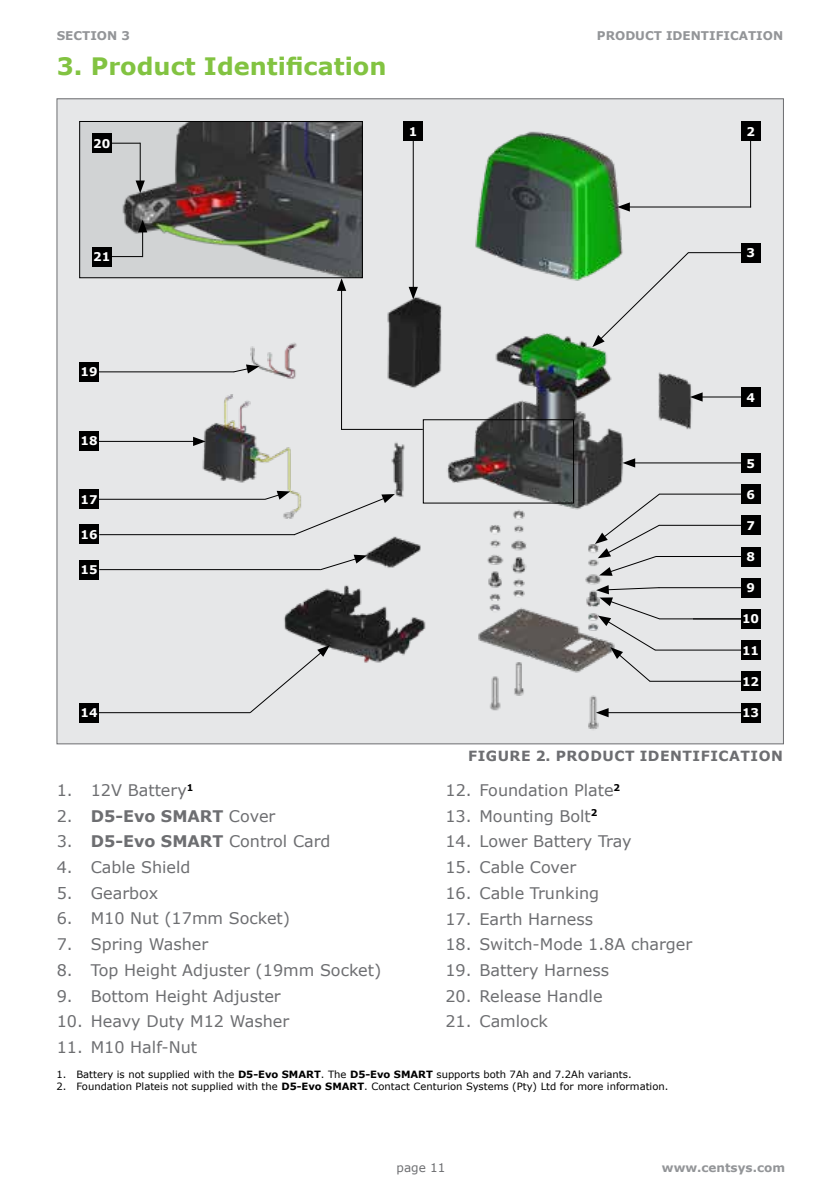
<style>
.page{position:relative;width:840px;height:1191px;background:#fff}
.page>*{position:absolute;margin:0;border:0;box-sizing:border-box;transform-origin:0 0}
.t1{font:700 24px "Verdana";color:#82c341}
.t2{font:16px "Verdana";color:#6d6e71}
.t3{font:700 16px "Verdana";color:#6d6e71}
.t4{font:700 14px "Verdana";letter-spacing:.035em;color:#6d6e71}
.t5{font:700 12px "Verdana";color:#939598}
.t6{font:700 12px "Verdana";color:#fff}
.t7{font:12px "Verdana";color:#6d6e71}
.t8{font:10px "Verdana";color:#000}
.s1{font-weight:400}
.s2{font-weight:700}
</style>
<div class="page">
<img style="left:58px;top:100px;width:723px;height:642px">
<div style="left:403px;top:121px;width:20px;height:20px;background:#000"></div>
<div style="left:740px;top:121px;width:20px;height:20px;background:#000"></div>
<div style="left:740px;top:243px;width:20px;height:19px;background:#000"></div>
<div style="left:740px;top:453px;width:20px;height:20px;background:#000"></div>
<div style="left:740px;top:387px;width:20px;height:20px;background:#000"></div>
<div style="left:740px;top:484px;width:20px;height:20px;background:#000"></div>
<div style="left:740px;top:515px;width:20px;height:20px;background:#000"></div>
<div style="left:740px;top:546px;width:20px;height:20px;background:#000"></div>
<div style="left:740px;top:578px;width:20px;height:19px;background:#000"></div>
<div style="left:740px;top:702px;width:20px;height:20px;background:#000"></div>
<div style="left:740px;top:671px;width:20px;height:20px;background:#000"></div>
<div style="left:79px;top:702px;width:20px;height:20px;background:#000"></div>
<div style="left:79px;top:362px;width:20px;height:20px;background:#000"></div>
<div style="left:79px;top:431px;width:20px;height:19px;background:#000"></div>
<div style="left:79px;top:489px;width:20px;height:20px;background:#000"></div>
<hr style="left:412px;top:140px;width:1px;height:150px;background:#000">
<svg style="left:408px;top:287px;width:9px;height:12px"></svg>
<svg style="left:232px;top:364px;width:27px;height:9px"></svg>
<hr style="left:341px;top:288px;width:1px;height:142px;background:#000">
<svg style="left:337px;top:278px;width:9px;height:13px"></svg>
<svg style="left:264px;top:491px;width:130px;height:45px;background:#dbdcdd"></svg>
<svg style="left:319px;top:555px;width:48px;height:16px"></svg>
<hr style="left:626px;top:206px;width:124px;height:1px;background:#000">
<svg style="left:617px;top:202px;width:12px;height:10px"></svg>
<hr style="left:97px;top:371px;width:137px;height:1px;background:#000">
<hr style="left:98px;top:499px;width:167px;height:1px;background:#000">
<hr style="left:99px;top:534px;width:195px;height:1px;background:#000">
<hr style="left:99px;top:569px;width:221px;height:1px;background:#000">
<hr style="left:97px;top:441px;width:99px;height:1px;background:#000">
<svg style="left:193px;top:437px;width:13px;height:9px"></svg>
<hr style="left:631px;top:462px;width:111px;height:1px;background:#000">
<svg style="left:622px;top:458px;width:13px;height:9px"></svg>
<hr style="left:699px;top:396px;width:43px;height:1px;background:#000">
<svg style="left:689px;top:392px;width:13px;height:9px"></svg>
<hr style="left:605px;top:712px;width:137px;height:1px;background:#000">
<svg style="left:595px;top:708px;width:13px;height:9px"></svg>
<hr style="left:658px;top:587px;width:84px;height:1px;background:#000">
<hr style="left:649px;top:681px;width:93px;height:1px;background:#000">
<hr style="left:99px;top:712px;width:151px;height:1px;background:#000">
<hr style="left:655px;top:556px;width:87px;height:1px;background:#000">
<hr style="left:658px;top:525px;width:84px;height:1px;background:#000">
<hr style="left:658px;top:493px;width:84px;height:1px;background:#000">
<hr style="left:687px;top:252px;width:55px;height:1px;background:#000">
<div style="left:248px;top:645px;width:82px;height:69px;background:#e6e7e8"></div>
<svg style="left:595px;top:585px;width:65px;height:97px;background:#cfcfd0"></svg>
<svg style="left:594px;top:492px;width:66px;height:84px;background:#d4d5d6"></svg>
<svg style="left:592px;top:251px;width:97px;height:96px;background:#d8dfd9"></svg>
<hr style="left:749px;top:138px;width:1px;height:69px;background:#000">
<div style="left:740px;top:609px;width:20px;height:20px;background:#000"></div>
<div style="left:740px;top:640px;width:20px;height:20px;background:#000"></div>
<hr style="left:659px;top:618px;width:83px;height:1px;background:#000">
<hr style="left:654px;top:649px;width:88px;height:1px;background:#000">
<div style="left:79px;top:524px;width:20px;height:20px;background:#000"></div>
<div style="left:79px;top:559px;width:20px;height:20px;background:#000"></div>
<div style="left:80px;top:121px;width:282px;height:157px;background:#d1d3d4"></div>
<img style="left:110px;top:123px;width:250px;height:153px">
<div style="left:79px;top:121px;width:283px;height:157px;border:1px solid #000"></div>
<div style="left:422px;top:419px;width:151px;height:84px;border:1px solid #000"></div>
<div style="left:92px;top:247px;width:20px;height:19px;background:#000"></div>
<div style="left:92px;top:133px;width:20px;height:20px;background:#000"></div>
<hr style="left:140px;top:143px;width:1px;height:41px;background:#000">
<svg style="left:135px;top:180px;width:10px;height:13px"></svg>
<svg style="left:138px;top:220px;width:9px;height:37px"></svg>
<svg style="left:112px;top:143px;width:28px;height:1px"></svg>
<hr style="left:110px;top:256px;width:32px;height:1px;background:#000">
<hr style="left:341px;top:429px;width:81px;height:1px;background:#000">
<p class="t5" style="left:57px;top:27px;width:75px">SECTION 3</p>
<p class="t5" style="left:596px;top:27px;width:188px">PRODUCT IDENTIFICATION</p>
<h1 class="t1" style="left:57px;top:49px;width:331px">3. Product Identification</h1>
<p class="t6" style="left:93px;top:135px;width:19px">20</p>
<p class="t6" style="left:93px;top:248px;width:19px">21</p>
<p class="t6" style="left:409px;top:123px;width:10px">1</p>
<p class="t6" style="left:745px;top:123px;width:10px">2</p>
<p class="t6" style="left:745px;top:244px;width:10px">3</p>
<p class="t6" style="left:80px;top:363px;width:19px">19</p>
<p class="t6" style="left:80px;top:432px;width:19px">18</p>
<p class="t6" style="left:80px;top:491px;width:19px">17</p>
<p class="t6" style="left:80px;top:526px;width:19px">16</p>
<p class="t6" style="left:80px;top:561px;width:19px">15</p>
<p class="t6" style="left:80px;top:704px;width:19px">14</p>
<p class="t2" style="left:57px;top:779px;width:138px">1. 12V Battery<sup>1</sup></p>
<p class="t3" style="left:57px;top:804px;width:220px"><span class="s1">2.</span> D5-Evo SMART <span class="s1">Cover</span></p>
<p class="t2" style="left:57px;top:830px;width:275px">3. <span class="s2">D5-Evo SMART</span> Control Card</p>
<p class="t2" style="left:57px;top:856px;width:135px">4. Cable Shield</p>
<p class="t2" style="left:57px;top:882px;width:103px">5. Gearbox</p>
<p class="t2" style="left:57px;top:907px;width:235px">6. M10 Nut (17mm Socket)</p>
<p class="t2" style="left:57px;top:933px;width:153px">7. Spring Washer</p>
<p class="t2" style="left:57px;top:959px;width:326px">8. Top Height Adjuster (19mm Socket)</p>
<p class="t2" style="left:57px;top:984px;width:225px">9. Bottom Height Adjuster</p>
<p class="t2" style="left:57px;top:1010px;width:234px">10. Heavy Duty M12 Washer</p>
<p class="t2" style="left:57px;top:1036px;width:142px">11. M10 Half-Nut</p>
<p class="t6" style="left:745px;top:389px;width:10px">4</p>
<p class="t6" style="left:745px;top:454px;width:10px">5</p>
<p class="t6" style="left:745px;top:486px;width:10px">6</p>
<p class="t6" style="left:745px;top:517px;width:10px">7</p>
<p class="t6" style="left:745px;top:548px;width:10px">8</p>
<p class="t6" style="left:745px;top:579px;width:10px">9</p>
<p class="t6" style="left:750px;top:610px;width:10px">2</p>
<p class="t6" style="left:741px;top:610px;width:19px">10</p>
<p class="t6" style="left:741px;top:642px;width:19px">11</p>
<p class="t6" style="left:741px;top:673px;width:19px">12</p>
<p class="t6" style="left:741px;top:704px;width:19px">13</p>
<p class="t4" style="left:468px;top:745px;width:316px">FIGURE 2. PRODUCT IDENTIFICATION</p>
<p class="t2" style="left:445px;top:779px;width:176px">12. Foundation Plate<sup>2</sup></p>
<p class="t2" style="left:445px;top:805px;width:153px">13. Mounting Bolt<sup>2</sup></p>
<p class="t2" style="left:445px;top:830px;width:188px">14. Lower Battery Tray</p>
<p class="t2" style="left:445px;top:856px;width:132px">15. Cable Cover</p>
<p class="t2" style="left:445px;top:882px;width:155px">16. Cable Trunking</p>
<p class="t2" style="left:445px;top:907px;width:149px">17. Earth Harness</p>
<p class="t2" style="left:445px;top:933px;width:248px">18. Switch-Mode 1.8A charger</p>
<p class="t2" style="left:445px;top:959px;width:165px">19. Battery Harness</p>
<p class="t2" style="left:445px;top:984px;width:158px">20. Release Handle</p>
<p class="t2" style="left:445px;top:1010px;width:104px">21. Camlock</p>
<p class="t8" style="left:57px;top:1067px;width:576px">1. Battery is not supplied with the <span class="s2">D5-Evo SMART</span>. The <span class="s2">D5-Evo SMART</span> supports both 7Ah and 7.2Ah variants.</p>
<p class="t8" style="left:57px;top:1079px;width:613px">2. Foundation Plateis not supplied with the <span class="s2">D5-Evo SMART</span>. Contact Centurion Systems (Pty) Ltd for more information.</p>
<p class="t7" style="left:396px;top:1159px;width:50px">page 11</p>
<p class="t5" style="left:661px;top:1159px;width:124px">www.centsys.com</p>
</div>
